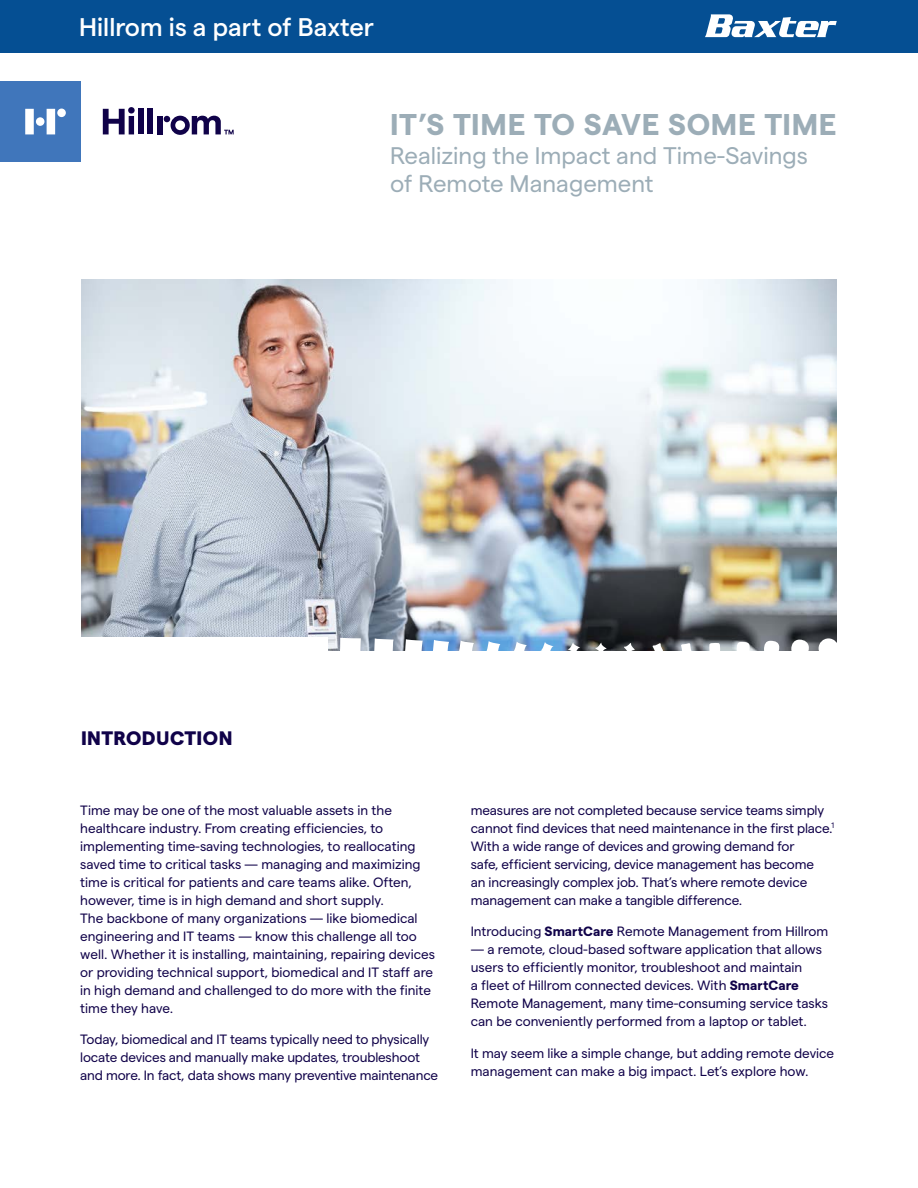
<style>
.page{position:relative;width:918px;height:1188px;background:#fff}
.page>*{position:absolute;margin:0;border:0;box-sizing:border-box;transform-origin:0 0}
.COVER_SUB-18_21{font:700 30px "Matter";letter-spacing:.025em;color:#9cadb7}
.t1{font:500 25.5px "Matter";color:#fff}
.COVER_SUB-18_21-2{font:24px/28.5px "Matter";color:#9cadb7}
.H1-WHITE_PAPER{font:800 19.5px "Matter";letter-spacing:.025em;color:#100249}
.BODY_TEXT{font:13.5px/18px "Matter";color:#100249}
.s1{font-weight:700}
</style>
<div class="page">
<img style="left:81px;top:280px;width:756px;height:370px">
<div style="left:80px;top:637px;width:248px;height:23px;background:#fff"></div>
<div style="left:339px;top:638px;width:22px;height:21px;background:#fff"></div>
<svg style="left:373px;top:638px;width:21px;height:13px"></svg>
<svg style="left:403px;top:638px;width:21px;height:13px"></svg>
<svg style="left:431px;top:638px;width:19px;height:13px"></svg>
<svg style="left:456px;top:639px;width:20px;height:12px"></svg>
<svg style="left:484px;top:639px;width:18px;height:12px"></svg>
<svg style="left:511px;top:639px;width:18px;height:12px"></svg>
<svg style="left:538px;top:640px;width:18px;height:11px"></svg>
<svg style="left:566px;top:640px;width:16px;height:11px"></svg>
<svg style="left:593px;top:640px;width:16px;height:11px"></svg>
<svg style="left:622px;top:641px;width:15px;height:10px"></svg>
<svg style="left:650px;top:641px;width:15px;height:10px"></svg>
<svg style="left:679px;top:641px;width:14px;height:10px"></svg>
<svg style="left:708px;top:642px;width:13px;height:9px"></svg>
<div style="left:737px;top:642px;width:13px;height:13px;background:#fff;border-radius:5px"></div>
<div style="left:764px;top:641px;width:15px;height:15px;background:#fff;border-radius:6px"></div>
<div style="left:791px;top:640px;width:18px;height:17px;background:#fff;border-radius:50%"></div>
<div style="left:819px;top:638px;width:19px;height:20px;background:#fff;border-radius:50%"></div>
<div style="left:0;top:81px;width:81px;height:81px;background:#4076bb"></div>
<svg style="left:25px;top:109px;width:9px;height:25px"></svg>
<svg style="left:47px;top:109px;width:8px;height:25px"></svg>
<div style="left:57px;top:109px;width:9px;height:8px;background:#fff;border-radius:50%"></div>
<div style="left:138px;top:108px;width:6px;height:26px;background:#100249"></div>
<div style="left:148px;top:108px;width:5px;height:26px;background:#100249"></div>
<div style="left:157px;top:116px;width:5px;height:18px;background:#100249"></div>
<svg style="left:103px;top:107px;width:32px;height:27px"></svg>
<div style="left:36px;top:117px;width:8px;height:9px;background:#fff;border-radius:50%"></div>
<svg style="left:164px;top:116px;width:70px;height:19px"></svg>
<div style="left:0;top:0;width:918px;height:52px;background:#054f93"></div>
<svg style="left:705px;top:14px;width:132px;height:23px"></svg>
<p class="t1" style="left:79px;top:8px;width:296px">Hillrom is a part of Baxter</p>
<p class="COVER_SUB-18_21" style="left:390px;top:102px;width:448px">IT’S TIME TO SAVE SOME TIME</p>
<p class="COVER_SUB-18_21-2" style="left:390px;top:139px;width:419px">Realizing the Impact and Time-Savings of Remote Management</p>
<p class="H1-WHITE_PAPER" style="left:81px;top:723px;width:153px">INTRODUCTION</p>
<p class="BODY_TEXT" style="left:80px;top:800px;width:356px">Time may be one of the most valuable assets in the healthcare industry. From creating efficiencies, to implementing time-saving technologies, to reallocating saved time to critical tasks — managing and maximizing time is critical for patients and care teams alike. Often, however, time is in high demand and short supply.<br>The backbone of many organizations — like biomedical engineering and IT teams — know this challenge all too well. Whether it is installing, maintaining, repairing devices or providing technical support, biomedical and IT staff are in high demand and challenged to do more with the finite time they have.</p>
<p class="BODY_TEXT" style="left:80px;top:1030px;width:360px">Today, biomedical and IT teams typically need to physically locate devices and manually make updates, troubleshoot and more. In fact, data shows many preventive maintenance</p>
<p class="BODY_TEXT" style="left:471px;top:800px;width:365px">measures are not completed because service teams simply cannot find devices that need maintenance in the first place.<sup>1<br></sup>With a wide range of devices and growing demand for<br>safe, efficient servicing, device management has become<br>an increasingly complex job. That’s where remote device management can make a tangible difference.</p>
<p class="BODY_TEXT" style="left:471px;top:922px;width:359px">Introducing <span class="s1">SmartCare</span> Remote Management from Hillrom</p>
<p class="BODY_TEXT" style="left:471px;top:940px;width:359px">— a remote, cloud-based software application that allows users to efficiently monitor, troubleshoot and maintain<br>a fleet of Hillrom connected devices. With <span class="s1">SmartCare </span>Remote Management, many time-consuming service tasks can be conveniently performed from a laptop or tablet.</p>
<p class="BODY_TEXT" style="left:471px;top:1043px;width:365px">It may seem like a simple change, but adding remote device management can make a big impact. Let’s explore how.</p>
</div>
